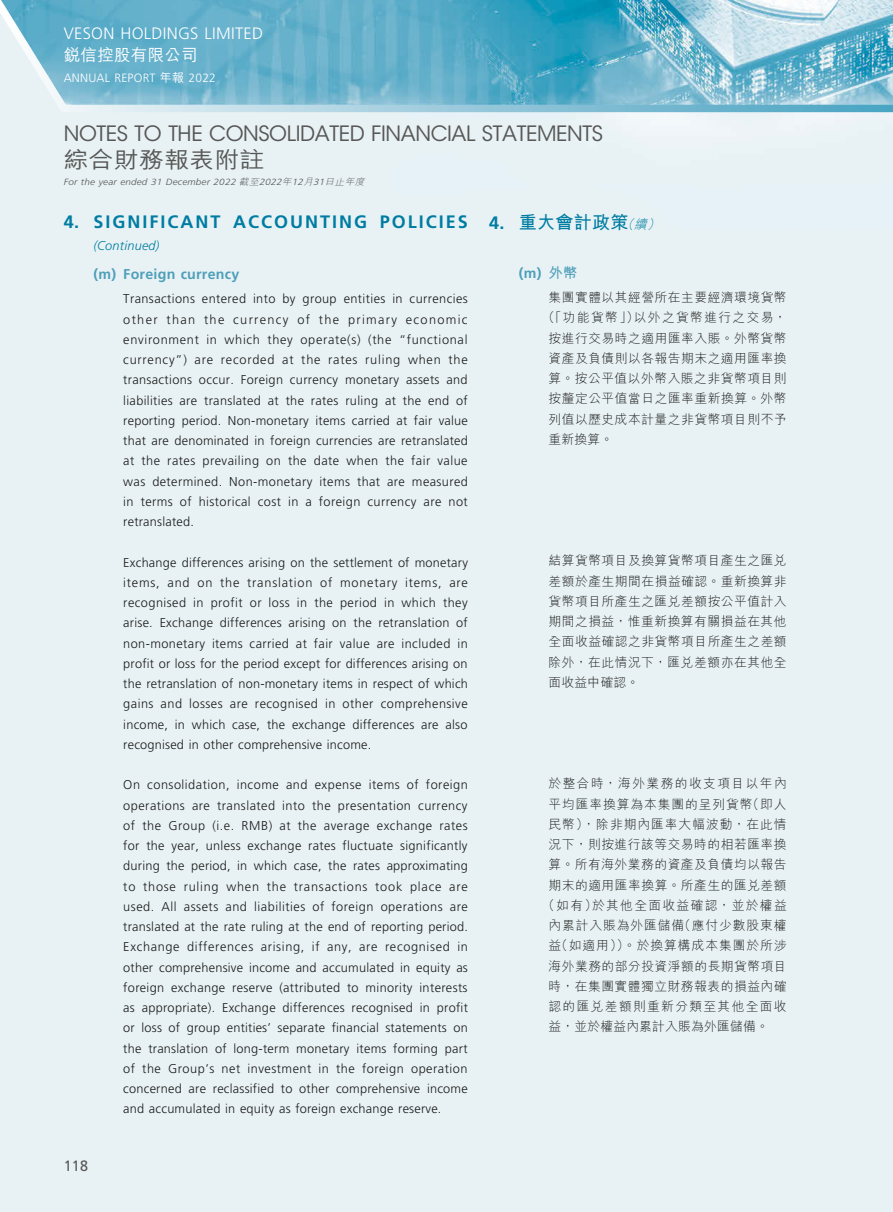
<style>
.page{position:relative;width:893px;height:1212px;background:#fff}
.page>*{position:absolute;margin:0;border:0;box-sizing:border-box;transform-origin:0 0}
.t1{font:500 22.5px "M Hei HK";letter-spacing:.015em;color:#575756;scale:1.1 1}
.t2{font:21px "ITC Avant Garde Std";letter-spacing:-.02em;color:#575756}
.t3{font:700 18px "Frutiger LT Std";letter-spacing:.11em;color:#007ca2}
.t4{font:700 18px "M Hei HK";letter-spacing:.015em;color:#007ca2}
.t5{font:300 16.5px "Frutiger LT Std";letter-spacing:.015em;color:#fff}
.t6{font:500 16.5px "M Hei HK";letter-spacing:.015em;color:#fff}
.t7{font:15px "Frutiger LT Std";color:#575756;scale:.95 1}
.t8{font:700 14.25px "Frutiger LT Std";letter-spacing:.015em;color:#4f9fba}
.t9{font:300 12.75px/20.2px "Frutiger LT Std";letter-spacing:.015em;color:#1c1c1b;text-align:justify}
.t10{font:300 12.75px/20.2px "M Hei HK";letter-spacing:.04em;color:#1c1c1b;text-align:justify}
.t11{font:300 12.75px "M Hei HK";letter-spacing:.075em;color:#1c1c1b}
.t12{font:300 12.75px "M Hei HK";letter-spacing:.11em;color:#1c1c1b}
.t13{font:300 12.75px "M Hei HK";letter-spacing:.07em;color:#1c1c1b}
.t14{font:300 12.75px "M Hei HK";letter-spacing:.105em;color:#1c1c1b}
.t15{font:300 12.75px "M Hei HK";letter-spacing:.015em;color:#1c1c1b}
.t16{font:italic 300 12.75px "Frutiger LT Std";letter-spacing:.015em;color:#007ca2}
.t17{font:300 12px "Frutiger LT Std";letter-spacing:.015em;color:#fff}
.t18{font:italic 300 9px "Frutiger LT Std";letter-spacing:.015em;color:#575756;scale:1.1 1}
.s1{font-family:"M Hei HK";font-weight:500}
.s2{font-family:"M Hei HK"}
.s3{font-style:inherit}
.s4{font-family:"Frutiger LT Std"}
.s5{font-weight:300;font-style:italic;font-size:12.75px}
</style>
<div class="page">
<svg style="left:0;top:0;width:893px;height:116px;background:#78bad1"></svg>
<p class="t5" style="left:64px;top:24px;width:201px">VESON HOLDINGS LIMITED</p>
<p class="t17" style="left:64px;top:71px;width:154px">ANNUAL REPORT <span class="s1">年報</span> 2022</p>
<p class="t6" style="left:64px;top:43px;width:135px">銳信控股有限公司</p>
<h2 class="t2" style="left:64px;top:121px;width:541px">NOTES TO THE CONSOLIDATED FINANCIAL STATEMENTS</h2>
<h1 class="t1" style="left:64px;top:144px;width:184px">綜合財務報表附註</h1>
<p class="t18" style="left:64px;top:176px;width:278px">For the year ended 31 December 2022 <span class="s2">截至</span><span class="s3">2022</span><span class="s2">年</span><span class="s3">12</span><span class="s2">月</span><span class="s3">31</span><span class="s2">日止年度</span></p>
<h3 class="t4" style="left:489px;top:209px;width:176px"><span class="s4">4.</span> 重大會計政策<span class="s5">（續）</span></h3>
<p class="t8" style="left:519px;top:264px;width:60px">(m) <span class="s2">外幣</span></p>
<p class="t10" style="left:549px;top:287px;width:240px">集團實體以其經營所在主要經濟環境貨幣</p>
<p class="t12" style="left:542px;top:309px;width:246px">（「功能貨幣」）以外之貨幣進行之交易，</p>
<p class="t10" style="left:549px;top:327px;width:240px">按進行交易時之適用匯率入賬。外幣貨幣</p>
<p class="t10" style="left:549px;top:348px;width:240px">資產及負債則以各報告期末之適用匯率換</p>
<p class="t10" style="left:549px;top:368px;width:240px">算。按公平值以外幣入賬之非貨幣項目則</p>
<p class="t10" style="left:549px;top:388px;width:240px">按釐定公平值當日之匯率重新換算。外幣</p>
<p class="t10" style="left:549px;top:408px;width:240px">列值以歷史成本計量之非貨幣項目則不予</p>
<p class="t10" style="left:549px;top:429px;width:66px">重新換算。</p>
<h3 class="t3" style="left:64px;top:211px;width:406px">4. SIGNIFICANT ACCOUNTING POLICIES</h3>
<p class="t16" style="left:94px;top:238px;width:67px">(Continued)</p>
<p class="t8" style="left:94px;top:265px;width:147px">(m) Foreign currency</p>
<p class="t9" style="left:123px;top:289px;width:346px">Transactions entered into by group entities in currencies other than the currency of the primary economic environment in which they operate(s) (the “functional currency”) are recorded at the rates ruling when the transactions occur. Foreign currency monetary assets and liabilities are translated at the rates ruling at the end of reporting period. Non-monetary items carried at fair value that are denominated in foreign currencies are retranslated at the rates prevailing on the date when the fair value was determined. Non-monetary items that are measured in terms of historical cost in a foreign currency are not retranslated.</p>
<p class="t9" style="left:123px;top:552px;width:346px">Exchange differences arising on the settlement of monetary items, and on the translation of monetary items, are recognised in profit or loss in the period in which they arise. Exchange differences arising on the retranslation of non-monetary items carried at fair value are included in profit or loss for the period except for differences arising on the retranslation of non-monetary items in respect of which gains and losses are recognised in other comprehensive income, in which case, the exchange differences are also recognised in other comprehensive income.</p>
<p class="t9" style="left:123px;top:775px;width:346px">On consolidation, income and expense items of foreign operations are translated into the presentation currency of the Group (i.e. RMB) at the average exchange rates for the year, unless exchange rates fluctuate significantly during the period, in which case, the rates approximating to those ruling when the transactions took place are used. All assets and liabilities of foreign operations are translated at the rate ruling at the end of reporting period.<br>Exchange differences arising, if any, are recognised in other comprehensive income and accumulated in equity as foreign exchange reserve (attributed to minority interests as appropriate). Exchange differences recognised in profit or loss of group entities’ separate financial statements on the translation of long-term monetary items forming part of the Group’s net investment in the foreign operation concerned are reclassified to other comprehensive income and accumulated in equity as foreign exchange reserve.</p>
<p class="t10" style="left:549px;top:550px;width:240px">結算貨幣項目及換算貨幣項目產生之匯兌差額於產生期間在損益確認。重新換算非貨幣項目所產生之匯兌差額按公平值計入期間之損益，惟重新換算有關損益在其他全面收益確認之非貨幣項目所產生之差額除外，在此情況下，匯兌差額亦在其他全面收益中確認。</p>
<p class="t12" style="left:549px;top:775px;width:240px">於整合時，海外業務的收支項目以年內</p>
<p class="t13" style="left:549px;top:795px;width:240px">平均匯率換算為本集團的呈列貨幣（即人</p>
<p class="t11" style="left:549px;top:815px;width:240px">民幣），除非期內匯率大幅波動，在此情</p>
<p class="t10" style="left:549px;top:834px;width:240px">況下，則按進行該等交易時的相若匯率換</p>
<p class="t10" style="left:549px;top:854px;width:240px">算。所有海外業務的資產及負債均以報告</p>
<p class="t10" style="left:549px;top:874px;width:240px">期末的適用匯率換算。所產生的匯兌差額</p>
<p class="t14" style="left:542px;top:896px;width:246px">（如有）於其他全面收益確認，並於權益</p>
<p class="t13" style="left:549px;top:916px;width:240px">內累計入賬為外匯儲備（應付少數股東權</p>
<p class="t11" style="left:549px;top:936px;width:240px">益（如適用））。於換算構成本集團於所涉</p>
<p class="t10" style="left:549px;top:955px;width:240px">海外業務的部分投資淨額的長期貨幣項目</p>
<p class="t10" style="left:549px;top:975px;width:240px">時，在集團實體獨立財務報表的損益內確</p>
<p class="t14" style="left:549px;top:997px;width:240px">認的匯兌差額則重新分類至其他全面收</p>
<p class="t15" style="left:549px;top:1017px;width:222px">益，並於權益內累計入賬為外匯儲備。</p>
<p class="t7" style="left:64px;top:1157px;width:27px">118</p>
</div>
